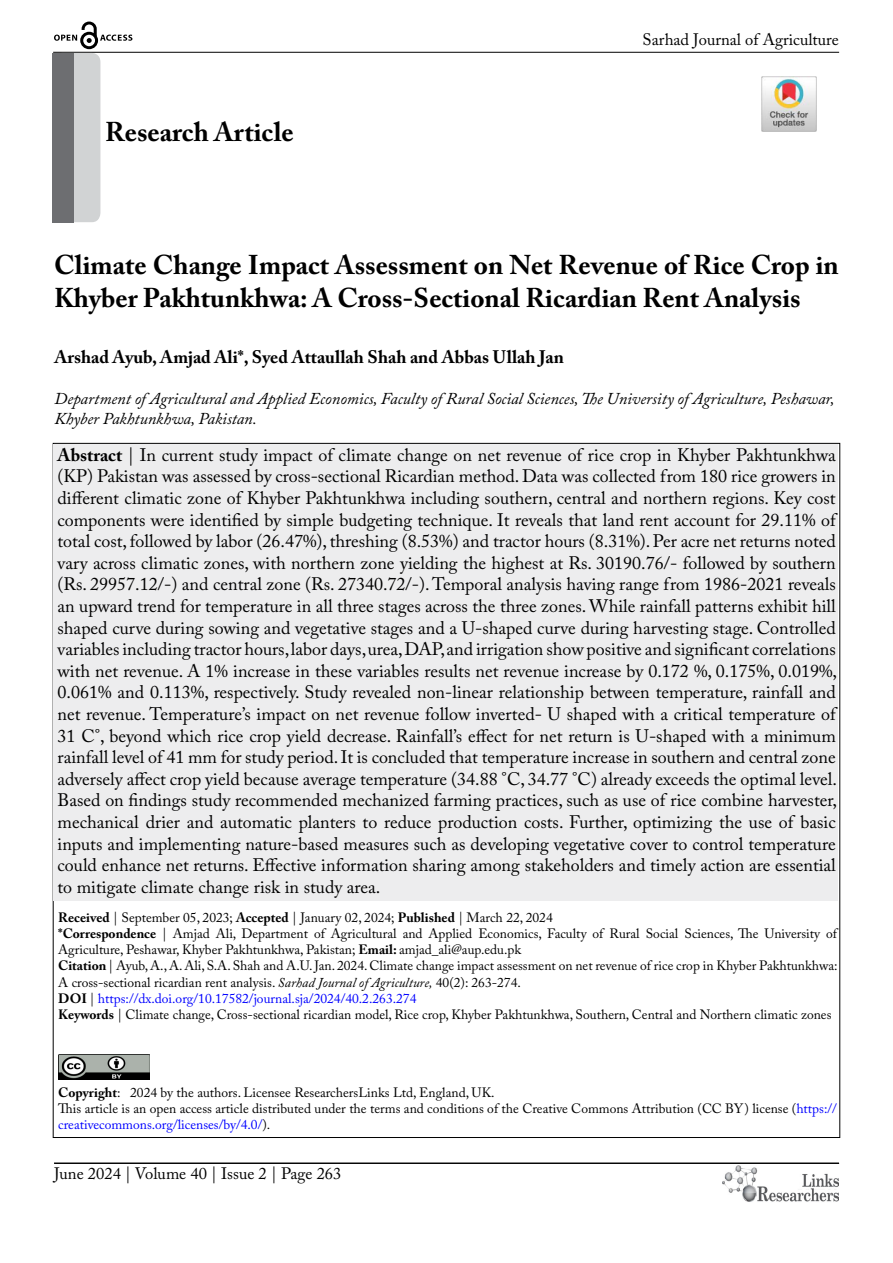
<style>
.page{position:relative;width:893px;height:1263px;background:#fff}
.page>*{position:absolute;margin:0;border:0;box-sizing:border-box;transform-origin:0 0}
.t1{font:700 27px/32.4px "Adobe Caslon Pro";color:#000}
.t2{font:18px/21.6px "Adobe Caslon Pro";color:#000;text-align:justify}
.t3{font:700 18px "Adobe Caslon Pro";color:#000}
.t4{font:italic 16.5px/19.8px "Adobe Caslon Pro";color:#000}
.t5{font:16.5px "Adobe Caslon Pro";color:#000}
.t6{font:13.5px/16.2px "Adobe Caslon Pro";color:#000}
.s1{font-weight:700}
.s2{font-style:italic}
.s3{color:#00f}
</style>
<div class="page">
<hr style="left:53px;top:52px;width:786px;height:1px;background:#000">
<img style="left:722px;top:1166px;width:117px;height:36px">
<svg style="left:54px;top:22px;width:78px;height:27px"></svg>
<div style="left:54px;top:53px;width:46px;height:169px;background:#d1d3d4;border-radius:9px"></div>
<hr style="left:54px;top:1163px;width:785px;height:1px;background:#000">
<div style="left:53px;top:53px;width:21px;height:169px;background:#6d6e71"></div>
<div style="left:54px;top:444px;width:784px;height:456px;background:#ededee"></div>
<img style="left:58px;top:1054px;width:92px;height:26px">
<img style="left:761px;top:77px;width:55px;height:55px">
<h1 class="t1" style="left:105px;top:116px;width:190px">Research Article</h1>
<p class="t5" style="left:643px;top:30px;width:198px">Sarhad Journal of Agriculture</p>
<h1 class="t1" style="left:54px;top:249px;width:786px">Climate Change Impact Assessment on Net Revenue of Rice Crop in<br>Khyber Pakhtunkhwa: A Cross-Sectional Ricardian Rent Analysis</h1>
<p class="t3" style="left:55px;top:346px;width:511px">Arshad Ayub, Amjad Ali*, Syed Attaullah Shah and Abbas Ullah Jan</p>
<p class="t4" style="left:55px;top:389px;width:782px">Department of Agricultural and Applied Economics, Faculty of Rural Social Sciences, The University of Agriculture, Peshawar,<br>Khyber Pakhtunkhwa, Pakistan.</p>
<p class="t2" style="left:58px;top:444px;width:781px"><span class="s1">Abstract</span> | In current study impact of climate change on net revenue of rice crop in Khyber Pakhtunkhwa (KP) Pakistan was assessed by cross-sectional Ricardian method. Data was collected from 180 rice growers in different climatic zone of Khyber Pakhtunkhwa including southern, central and northern regions. Key cost components were identified by simple budgeting technique. It reveals that land rent account for 29.11% of total cost, followed by labor (26.47%), threshing (8.53%) and tractor hours (8.31%). Per acre net returns noted vary across climatic zones, with northern zone yielding the highest at Rs. 30190.76/- followed by southern (Rs. 29957.12/-) and central zone (Rs. 27340.72/-). Temporal analysis having range from 1986-2021 reveals an upward trend for temperature in all three stages across the three zones. While rainfall patterns exhibit hill shaped curve during sowing and vegetative stages and a U-shaped curve during harvesting stage. Controlled variables including tractor hours, labor days, urea, DAP, and irrigation show positive and significant correlations with net revenue. A 1% increase in these variables results net revenue increase by 0.172 %, 0.175%, 0.019%, 0.061% and 0.113%, respectively. Study revealed non-linear relationship between temperature, rainfall and net revenue. Temperature’s impact on net revenue follow inverted- U shaped with a critical temperature of 31 C°, beyond which rice crop yield decrease. Rainfall’s effect for net return is U-shaped with a minimum rainfall level of 41 mm for study period. It is concluded that temperature increase in southern and central zone adversely affect crop yield because average temperature (34.88 °C, 34.77 °C) already exceeds the optimal level.<br>Based on findings study recommended mechanized farming practices, such as use of rice combine harvester, mechanical drier and automatic planters to reduce production costs. Further, optimizing the use of basic inputs and implementing nature-based measures such as developing vegetative cover to control temperature could enhance net returns. Effective information sharing among stakeholders and timely action are essential to mitigate climate change risk in study area.</p>
<p class="t6" style="left:58px;top:909px;width:781px"><span class="s1">Received</span> | September 05, 2023; <span class="s1">Accepted</span> | January 02, 2024; <span class="s1">Published</span> | March 22, 2024<br><span class="s1">*Correspondence</span> | Amjad Ali, Department of Agricultural and Applied Economics, Faculty of Rural Social Sciences, The University of Agriculture, Peshawar, Khyber Pakhtunkhwa, Pakistan; <span class="s1">Email:</span> amjad_ali@aup.edu.pk<br><span class="s1">Citation</span> | Ayub, A., A. Ali, S.A. Shah and A.U. Jan. 2024. Climate change impact assessment on net revenue of rice crop in Khyber Pakhtunkhwa:<br>A cross-sectional ricardian rent analysis. <span class="s2">Sarhad Journal of Agriculture,</span> 40(2): 263-274.<br><span class="s1">DOI</span> | <span class="s3">https://dx.doi.org/10.17582/journal.sja/2024/40.2.263.274<br></span><span class="s1">Keywords</span> | Climate change, Cross-sectional ricardian model, Rice crop, Khyber Pakhtunkhwa, Southern, Central and Northern climatic zones</p>
<p class="t6" style="left:58px;top:1084px;width:780px"><span class="s1">Copyright</span>: 2024 by the authors. Licensee ResearchersLinks Ltd, England, UK.<br>This article is an open access article distributed under the terms and conditions of the Creative Commons Attribution (CC BY) license (<span class="s3">https:// creativecommons.org/licenses/by/4.0/</span>).</p>
<p class="t5" style="left:54px;top:1164px;width:289px">June 2024 | Volume 40 | Issue 2 | Page 263</p>
</div>
